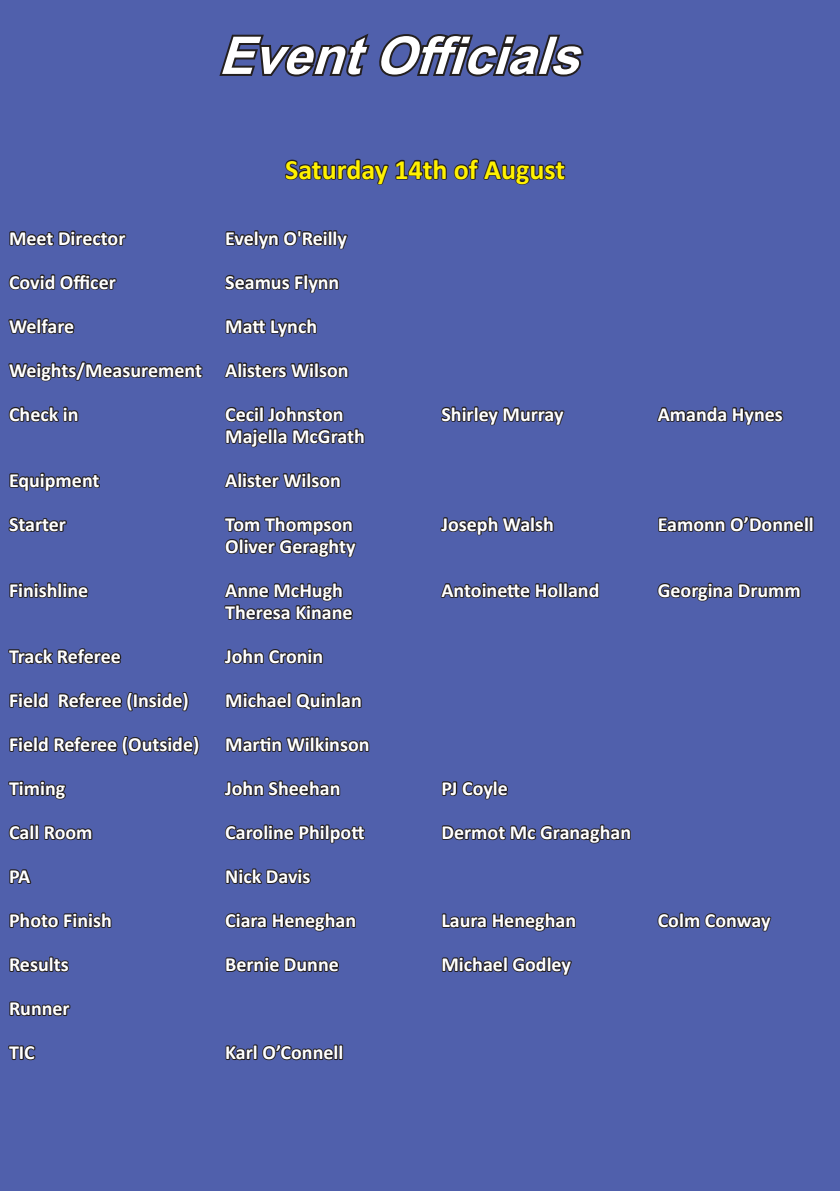
<style>
.page{position:relative;width:840px;height:1191px;background:#fff}
.page>*{position:absolute;margin:0;border:0;box-sizing:border-box;transform-origin:0 0}
.t1{font:italic 700 52px "Arial";color:#fff}
.t2{font:700 28px "Calibri";color:#fff101}
.t3{font:700 20px "Calibri";color:#fff}
</style>
<div class="page">
<div style="left:0;top:0;width:839px;height:1191px;background:#5060ac"></div>
<svg style="left:219px;top:33px;width:365px;height:44px"></svg>
<svg style="left:9px;top:230px;width:118px;height:16px"></svg>
<svg style="left:8px;top:274px;width:109px;height:16px"></svg>
<svg style="left:8px;top:318px;width:195px;height:64px"></svg>
<svg style="left:224px;top:158px;width:342px;height:220px"></svg>
<svg style="left:8px;top:406px;width:71px;height:16px"></svg>
<svg style="left:441px;top:406px;width:124px;height:20px"></svg>
<svg style="left:657px;top:406px;width:127px;height:20px"></svg>
<svg style="left:225px;top:406px;width:140px;height:42px"></svg>
<svg style="left:9px;top:472px;width:91px;height:20px"></svg>
<svg style="left:224px;top:472px;width:117px;height:16px"></svg>
<svg style="left:8px;top:517px;width:59px;height:15px"></svg>
<svg style="left:440px;top:516px;width:114px;height:20px"></svg>
<svg style="left:658px;top:516px;width:156px;height:16px"></svg>
<svg style="left:9px;top:582px;width:80px;height:16px"></svg>
<svg style="left:440px;top:582px;width:159px;height:16px"></svg>
<svg style="left:657px;top:582px;width:144px;height:20px"></svg>
<svg style="left:224px;top:516px;width:133px;height:104px"></svg>
<svg style="left:8px;top:648px;width:114px;height:17px"></svg>
<svg style="left:224px;top:648px;width:100px;height:16px"></svg>
<svg style="left:9px;top:692px;width:40px;height:17px"></svg>
<svg style="left:58px;top:692px;width:131px;height:20px"></svg>
<svg style="left:225px;top:692px;width:137px;height:19px"></svg>
<svg style="left:9px;top:736px;width:191px;height:20px"></svg>
<svg style="left:225px;top:736px;width:145px;height:17px"></svg>
<svg style="left:8px;top:780px;width:58px;height:20px"></svg>
<svg style="left:224px;top:780px;width:117px;height:17px"></svg>
<svg style="left:441px;top:780px;width:67px;height:20px"></svg>
<svg style="left:8px;top:824px;width:85px;height:17px"></svg>
<svg style="left:225px;top:824px;width:140px;height:20px"></svg>
<svg style="left:441px;top:824px;width:190px;height:20px"></svg>
<svg style="left:9px;top:869px;width:23px;height:15px"></svg>
<svg style="left:225px;top:868px;width:86px;height:17px"></svg>
<svg style="left:9px;top:912px;width:103px;height:17px"></svg>
<svg style="left:225px;top:912px;width:131px;height:20px"></svg>
<svg style="left:441px;top:912px;width:135px;height:20px"></svg>
<svg style="left:657px;top:912px;width:115px;height:20px"></svg>
<svg style="left:9px;top:956px;width:60px;height:17px"></svg>
<svg style="left:225px;top:956px;width:115px;height:17px"></svg>
<svg style="left:441px;top:956px;width:131px;height:20px"></svg>
<svg style="left:9px;top:1001px;width:62px;height:16px"></svg>
<svg style="left:8px;top:1045px;width:28px;height:16px"></svg>
<svg style="left:225px;top:1044px;width:119px;height:17px"></svg>
<p class="t1" style="left:218px;top:19px;width:384px">EventOfficials</p>
<p class="t2" style="left:285px;top:150px;width:281px">Saturday 14th of August</p>
<p class="t3" style="left:9px;top:224px;width:118px">Meet Director</p>
<p class="t3" style="left:225px;top:224px;width:123px">Evelyn O'Reilly</p>
<p class="t3" style="left:9px;top:268px;width:108px">Covid Officer</p>
<p class="t3" style="left:225px;top:268px;width:115px">Seamus Flynn</p>
<p class="t3" style="left:9px;top:312px;width:67px">Welfare</p>
<p class="t3" style="left:225px;top:312px;width:93px">Matt Lynch</p>
<p class="t3" style="left:9px;top:356px;width:341px">Weights/Measurement Alisters Wilson</p>
<p class="t3" style="left:9px;top:400px;width:71px">Check in</p>
<p class="t3" style="left:225px;top:400px;width:120px">Cecil Johnston</p>
<p class="t3" style="left:441px;top:400px;width:123px">Shirley Murray</p>
<p class="t3" style="left:657px;top:400px;width:127px">Amanda Hynes</p>
<p class="t3" style="left:225px;top:422px;width:141px">Majella McGrath</p>
<p class="t3" style="left:9px;top:466px;width:92px">Equipment</p>
<p class="t3" style="left:225px;top:466px;width:117px">Alister Wilson</p>
<p class="t3" style="left:9px;top:510px;width:59px">Starter</p>
<p class="t3" style="left:225px;top:510px;width:129px">Tom Thompson</p>
<p class="t3" style="left:441px;top:510px;width:114px">Joseph Walsh</p>
<p class="t3" style="left:657px;top:510px;width:157px">Eamonn O’Donnell</p>
<p class="t3" style="left:225px;top:532px;width:132px">Oliver Geraghty</p>
<p class="t3" style="left:9px;top:576px;width:81px">Finishline</p>
<p class="t3" style="left:225px;top:576px;width:119px">Anne McHugh</p>
<p class="t3" style="left:441px;top:576px;width:159px">Antoinette Holland</p>
<p class="t3" style="left:657px;top:576px;width:144px">Georgina Drumm</p>
<p class="t3" style="left:225px;top:598px;width:129px">Theresa Kinane</p>
<p class="t3" style="left:9px;top:642px;width:113px">Track Referee</p>
<p class="t3" style="left:225px;top:642px;width:99px">John Cronin</p>
<p class="t3" style="left:9px;top:686px;width:181px">Field Referee (Inside)</p>
<p class="t3" style="left:225px;top:686px;width:138px">Michael Quinlan</p>
<p class="t3" style="left:9px;top:730px;width:192px">Field Referee (Outside)</p>
<p class="t3" style="left:225px;top:730px;width:146px">Martin Wilkinson</p>
<p class="t3" style="left:9px;top:774px;width:58px">Timing</p>
<p class="t3" style="left:225px;top:774px;width:117px">John Sheehan</p>
<p class="t3" style="left:441px;top:774px;width:68px">PJ Coyle</p>
<p class="t3" style="left:9px;top:818px;width:85px">Call Room</p>
<p class="t3" style="left:225px;top:818px;width:141px">Caroline Philpott</p>
<p class="t3" style="left:441px;top:818px;width:191px">Dermot Mc Granaghan</p>
<p class="t3" style="left:9px;top:862px;width:23px">PA</p>
<p class="t3" style="left:225px;top:862px;width:87px">Nick Davis</p>
<p class="t3" style="left:9px;top:906px;width:104px">Photo Finish</p>
<p class="t3" style="left:225px;top:906px;width:132px">Ciara Heneghan</p>
<p class="t3" style="left:441px;top:906px;width:136px">Laura Heneghan</p>
<p class="t3" style="left:657px;top:906px;width:114px">Colm Conway</p>
<p class="t3" style="left:9px;top:950px;width:61px">Results</p>
<p class="t3" style="left:225px;top:950px;width:115px">Bernie Dunne</p>
<p class="t3" style="left:441px;top:950px;width:131px">Michael Godley</p>
<p class="t3" style="left:9px;top:994px;width:62px">Runner</p>
<p class="t3" style="left:9px;top:1038px;width:27px">TIC</p>
<p class="t3" style="left:225px;top:1038px;width:120px">Karl O’Connell</p>
</div>
